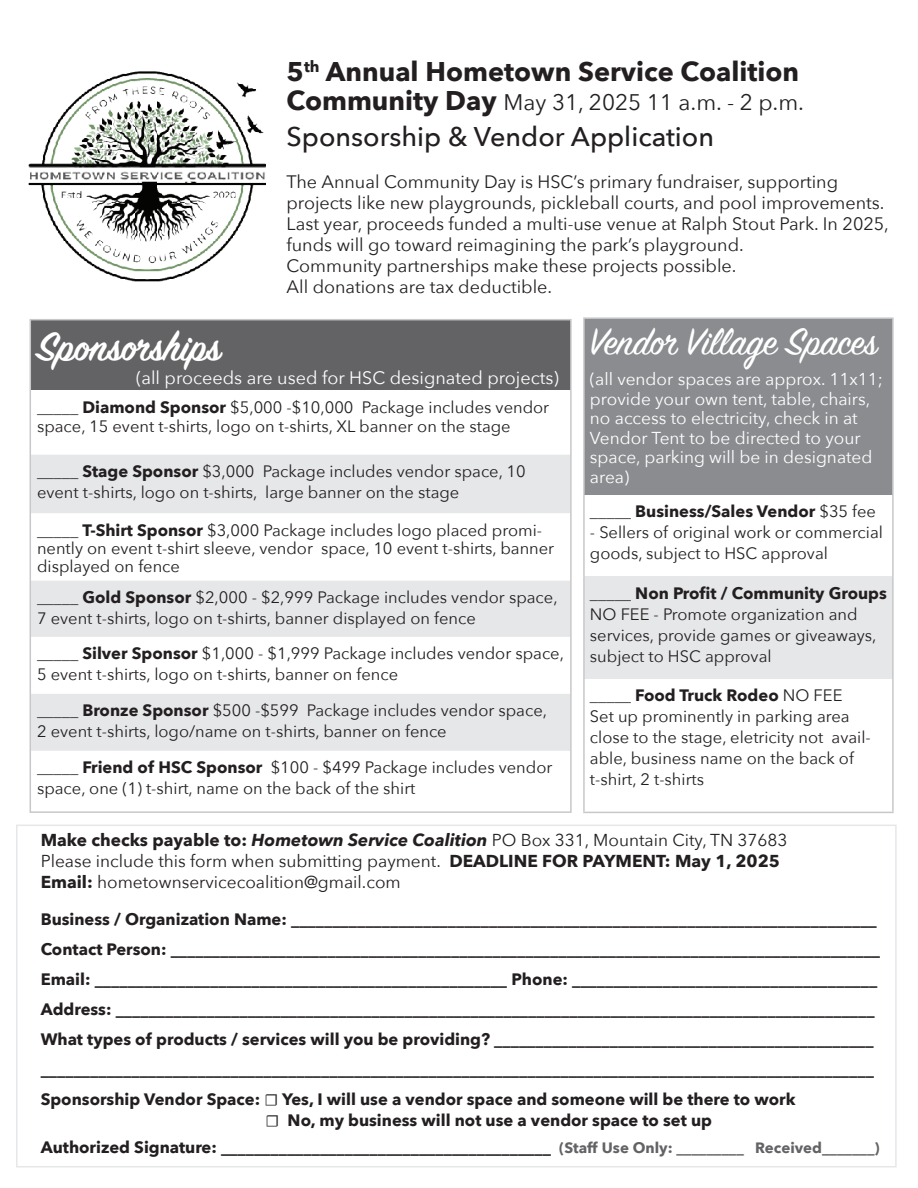
<style>
.page{position:relative;width:918px;height:1188px;background:#fff}
.page>*{position:absolute;margin:0;border:0;box-sizing:border-box;transform-origin:0 0}
.t1{font:600 45px "Sign Painter House Script";color:#fff}
.t2{font:42px "Sign Painter House Script";color:#fff}
.t3{font:700 27px "Avenir Next";color:#231f20}
.t4{font:500 27px "Avenir Next";color:#231f20}
.t5{font:22.5px "Avenir Next";color:#231f20}
.t6{font:18px/21px "Avenir Next";color:#231f20}
.t7{font:18px "Avenir Next";color:#fff}
.t8{font:17.25px/21px "Avenir Next";color:#231f20}
.t9{font:17.25px/19.5px "Avenir Next";color:#fff}
.t10{font:16.5px/21px "Avenir Next";color:#231f20}
.t11{font:700 16.5px/30px "Avenir Next";color:#231f20}
.s1{font-weight:700;font-size:27px}
.s2{font-weight:700}
.s3{font-weight:400}
.s4{font-weight:700;font-style:italic}
.s5{font-family:"Minion Pro";font-weight:400}
.s6{font-size:15px;color:#636366}
</style>
<div class="page">
<div style="left:16px;top:825px;width:881px;height:342px;border:2px solid #e6e7e9"></div>
<img style="left:28px;top:71px;width:238px;height:211px">
<div style="left:31px;top:320px;width:540px;height:70px;background:#636366"></div>
<svg style="left:33px;top:455px;width:536px;height:296px;fill:#e6e7e9"></svg>
<div style="left:30px;top:319px;width:542px;height:494px;border:2px solid #c7c8ca"></div>
<div style="left:584px;top:318px;width:309px;height:177px;background:#8a8c8f"></div>
<div style="left:584px;top:577px;width:309px;height:102px;background:#e6e7e9"></div>
<hr style="left:583px;top:317px;width:311px;height:2px;background:#c7c8ca">
<hr style="left:583px;top:319px;width:2px;height:176px;background:#c7c8ca">
<hr style="left:892px;top:319px;width:2px;height:176px;background:#c7c8ca">
<hr style="left:583px;top:495px;width:2px;height:82px;background:#c7c8ca">
<hr style="left:892px;top:495px;width:2px;height:82px;background:#c7c8ca">
<hr style="left:583px;top:577px;width:2px;height:102px;background:#c7c8ca">
<hr style="left:892px;top:577px;width:2px;height:102px;background:#c7c8ca">
<hr style="left:583px;top:679px;width:2px;height:133px;background:#c7c8ca">
<hr style="left:892px;top:679px;width:2px;height:133px;background:#c7c8ca">
<hr style="left:583px;top:812px;width:311px;height:1px;background:#c7c8ca">
<h3 class="t3" style="left:287px;top:48px;width:514px">5<sup>th</sup> Annual Hometown Service Coalition</h3>
<h3 class="t5" style="left:287px;top:83px;width:519px"><span class="s1">Community Day</span> May 31, 2025 11 a.m. - 2 p.m.</h3>
<h3 class="t4" style="left:287px;top:113px;width:429px">Sponsorship &amp; Vendor Application</h3>
<p class="t6" style="left:287px;top:170px;width:604px">The Annual Community Day is HSC’s primary fundraiser, supporting projects like new playgrounds, pickleball courts, and pool improvements.<br>Last year, proceeds funded a multi-use venue at Ralph Stout Park. In 2025, funds will go toward reimagining the park’s playground.<br>Community partnerships make these projects possible.<br>All donations are tax deductible.</p>
<h1 class="t1" style="left:37px;top:320px;width:185px">Sponsorships</h1>
<p class="t7" style="left:136px;top:363px;width:424px">(all proceeds are used for HSC designated projects)</p>
<p class="t10" style="left:37px;top:396px;width:514px;line-height:19.5px">_____ <span class="s2">Diamond Sponsor</span> $5,000 -$10,000 Package includes vendor space, 15 event t-shirts, logo on t-shirts, XL banner on the stage</p>
<p class="t10" style="left:37px;top:460px;width:490px">_____ <span class="s2">Stage Sponsor</span> $3,000 Package includes vendor space, 10 event t-shirts, logo on t-shirts, large banner on the stage</p>
<p class="t10" style="left:37px;top:520px;width:519px;line-height:18px">_____ <span class="s2">T-Shirt Sponsor</span> $3,000 Package includes logo placed promi&shy;nently on event t-shirt sleeve, vendor space, 10 event t-shirts, banner displayed on fence</p>
<p class="t10" style="left:37px;top:586px;width:522px">_____ <span class="s2">Gold Sponsor</span> $2,000 - $2,999 Package includes vendor space,<br>7 event t-shirts, logo on t-shirts, banner displayed on fence</p>
<p class="t10" style="left:37px;top:642px;width:528px">_____ <span class="s2">Silver Sponsor</span> $1,000 - $1,999 Package includes vendor space,<br>5 event t-shirts, logo on t-shirts, banner on fence</p>
<p class="t10" style="left:37px;top:699px;width:512px">_____ <span class="s2">Bronze Sponsor</span> $500 -$599 Package includes vendor space,<br>2 event t-shirts, logo/name on t-shirts, banner on fence</p>
<p class="t10" style="left:37px;top:756px;width:517px">_____ <span class="s2">Friend of HSC Sponsor</span> $100 - $499 Package includes vendor space, one (1) t-shirt, name on the back of the shirt</p>
<h2 class="t2" style="left:590px;top:315px;width:289px">Vendor Village Spaces</h2>
<p class="t9" style="left:590px;top:369px;width:294px">(all vendor spaces are approx. 11x11; provide your own tent, table, chairs, no access to electricity, check in at<br>Vendor Tent to be directed to your space, parking will be in designated area)</p>
<p class="t11" style="left:590px;top:496px;width:288px"><span class="s3">_____</span> Business/Sales Vendor <span class="s3">$35 fee</span></p>
<p class="t10" style="left:590px;top:521px;width:295px">- Sellers of original work or commercial goods, subject to HSC approval</p>
<p class="t10" style="left:590px;top:582px;width:298px">_____ <span class="s2">Non Profit / Community Groups<br></span>NO FEE - Promote organization and services, provide games or giveaways, subject to HSC approval</p>
<p class="t10" style="left:590px;top:684px;width:282px">_____ <span class="s2">Food Truck Rodeo</span> NO FEE<br>Set up prominently in parking area close to the stage, eletricity not avail&shy;able, business name on the back of t-shirt, 2 t-shirts</p>
<p class="t8" style="left:41px;top:829px;width:748px"><span class="s2">Make checks payable to:</span> <span class="s4">Hometown Service Coalition</span> PO Box 331, Mountain City, TN 37683<br>Please include this form when submitting payment. <span class="s2">DEADLINE FOR PAYMENT: May 1, 2025<br>Email:</span> hometownservicecoalition@gmail.com</p>
<p class="t11" style="left:41px;top:904px;width:841px">Business / Organization Name: _______________________________________________________________________ Contact Person: ______________________________________________________________________________________ Email: __________________________________________________ Phone: _____________________________________ Address: ____________________________________________________________________________________________ What types of products / services will you be providing? ______________________________________________ _____________________________________________________________________________________________________ Sponsorship Vendor Space: <span class="s5">☐</span> Yes, I will use a vendor space and someone will be there to work</p>
<p class="t11" style="left:41px;top:1107px;width:841px;line-height:27px;text-indent:225px"><span class="s5">☐</span> No, my business will not use a vendor space to set up<br>Authorized Signature: ________________________________________ <span class="s6">(Staff Use Only: _________ Received_______)</span></p>
</div>
